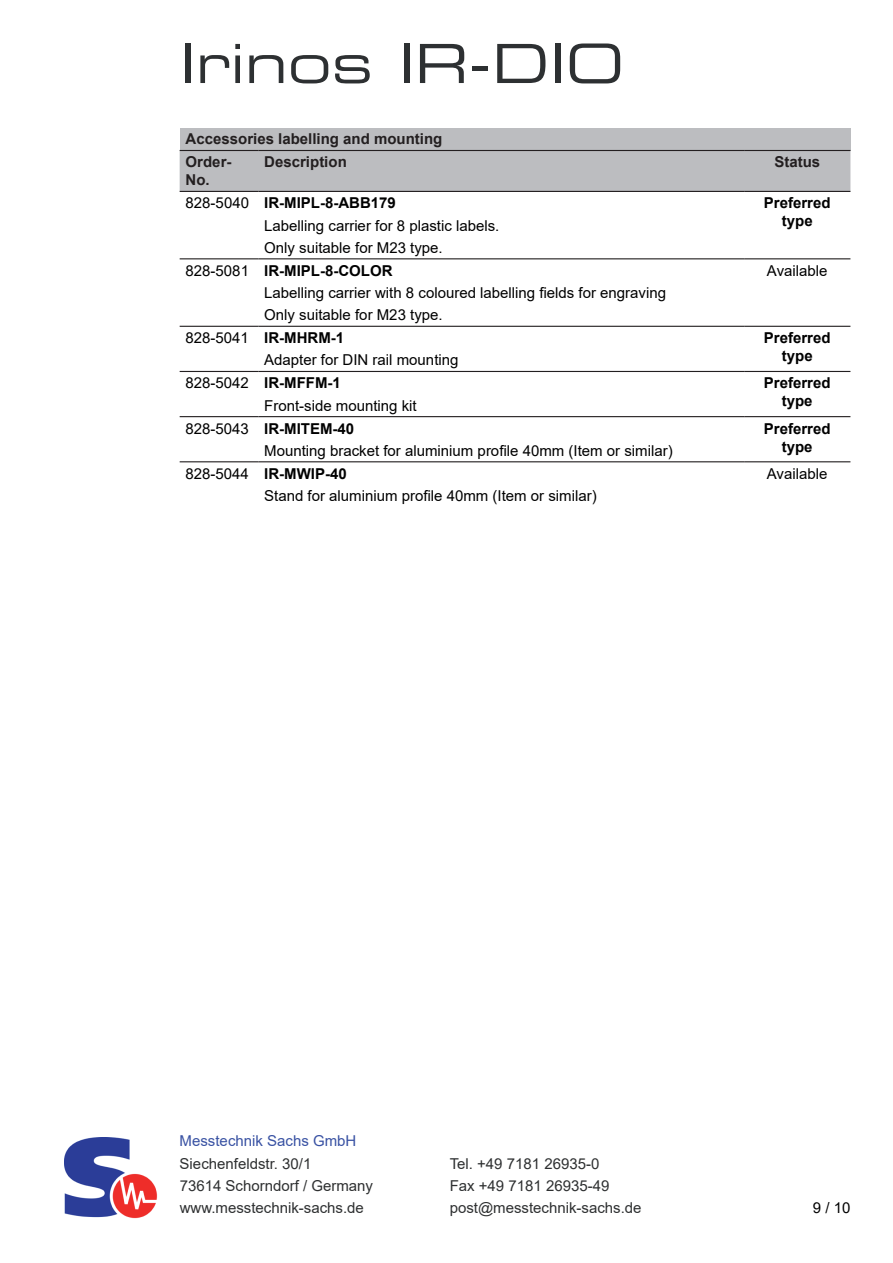
<style>
.page{position:relative;width:893px;height:1263px;background:#fff}
.page>*{position:absolute;margin:0;border:0;box-sizing:border-box;transform-origin:0 0}
.t1{font:54px "Eurostile LT Std Ex 2";color:#2d3032}
.t2{font:15px/22.2px "Arial";color:#000}
.t3{font:15px "Arial";color:#2e3031}
.t4{font:700 15px/23px "Arial";color:#231f20}
.t5{font:700 15px/18px "Arial";color:#000;text-align:center}
.t6{font:15px "Arial";color:#3952a3}
.s1{font-weight:700}
</style>
<div class="page">
<img style="left:65px;top:1137px;width:93px;height:82px">
<div style="left:180px;top:128px;width:670px;height:22px;background:#bcbdc0"></div>
<div style="left:180px;top:151px;width:670px;height:40px;background:#bcbdc0"></div>
<hr style="left:180px;top:150px;width:78px;height:1px;background:#231f20">
<hr style="left:258px;top:150px;width:486px;height:1px;background:#231f20">
<hr style="left:744px;top:150px;width:106px;height:1px;background:#231f20">
<hr style="left:180px;top:191px;width:78px;height:1px;background:#231f20">
<hr style="left:258px;top:191px;width:486px;height:1px;background:#231f20">
<hr style="left:744px;top:191px;width:106px;height:1px;background:#231f20">
<hr style="left:180px;top:258px;width:78px;height:1px;background:#231f20">
<hr style="left:258px;top:258px;width:486px;height:1px;background:#231f20">
<hr style="left:744px;top:258px;width:106px;height:1px;background:#231f20">
<hr style="left:180px;top:326px;width:78px;height:1px;background:#231f20">
<hr style="left:258px;top:326px;width:486px;height:1px;background:#231f20">
<hr style="left:744px;top:326px;width:106px;height:1px;background:#231f20">
<hr style="left:180px;top:371px;width:78px;height:1px;background:#231f20">
<hr style="left:258px;top:371px;width:486px;height:1px;background:#231f20">
<hr style="left:744px;top:371px;width:106px;height:1px;background:#231f20">
<hr style="left:180px;top:416px;width:78px;height:1px;background:#231f20">
<hr style="left:258px;top:416px;width:486px;height:1px;background:#231f20">
<hr style="left:744px;top:416px;width:106px;height:1px;background:#231f20">
<hr style="left:180px;top:461px;width:78px;height:1px;background:#231f20">
<hr style="left:258px;top:461px;width:486px;height:1px;background:#231f20">
<hr style="left:744px;top:461px;width:106px;height:1px;background:#231f20">
<h1 class="t1" style="left:180px;top:27px;width:446px">Irinos IR-DIO</h1>
<p class="t4" style="left:186px;top:128px;width:258px">Accessories labelling and mounting<br>Order-</p>
<p class="t4" style="left:186px;top:169px;width:26px">No.</p>
<p class="t4" style="left:264px;top:151px;width:84px">Description</p>
<p class="t4" style="left:774px;top:151px;width:47px">Status</p>
<p class="t2" style="left:264px;top:192px;width:237px;text-indent:-79px">828-5040 <span class="s1">IR-MIPL-8-ABB179<br></span>Labelling carrier for 8 plastic labels.<br>Only suitable for M23 type.</p>
<p class="t5" style="left:764px;top:194px;width:68px">Preferred type</p>
<p class="t2" style="left:264px;top:259px;width:403px;text-indent:-79px">828-5081 <span class="s1">IR-MIPL-8-COLOR<br></span>Labelling carrier with 8 coloured labelling fields for engraving<br>Only suitable for M23 type.</p>
<p class="t2" style="left:767px;top:259px;width:62px">Available</p>
<p class="t2" style="left:264px;top:327px;width:196px;text-indent:-79px">828-5041 <span class="s1">IR-MHRM-1<br></span>Adapter for DIN rail mounting</p>
<p class="t5" style="left:764px;top:329px;width:68px">Preferred type</p>
<p class="t2" style="left:264px;top:372px;width:154px;text-indent:-79px">828-5042 <span class="s1">IR-MFFM-1<br></span>Front-side mounting kit</p>
<p class="t5" style="left:764px;top:374px;width:68px">Preferred type</p>
<p class="t2" style="left:264px;top:417px;width:410px;text-indent:-79px">828-5043 <span class="s1">IR-MITEM-40<br></span>Mounting bracket for aluminium profile 40mm (Item or similar)</p>
<p class="t5" style="left:764px;top:419px;width:68px">Preferred type</p>
<p class="t2" style="left:264px;top:462px;width:334px;text-indent:-79px">828-5044 <span class="s1">IR-MWIP-40<br></span>Stand for aluminium profile 40mm (Item or similar)</p>
<p class="t2" style="left:767px;top:462px;width:62px">Available</p>
<p class="t6" style="left:180px;top:1131px;width:178px">Messtechnik Sachs GmbH</p>
<p class="t3" style="left:180px;top:1153px;width:133px">Siechenfeldstr. 30/1</p>
<p class="t3" style="left:450px;top:1153px;width:151px">Tel. +49 7181 26935-0</p>
<p class="t3" style="left:180px;top:1175px;width:195px">73614 Schorndorf / Germany</p>
<p class="t3" style="left:450px;top:1175px;width:161px">Fax +49 7181 26935-49</p>
<p class="t3" style="left:180px;top:1197px;width:186px">www.messtechnik-sachs.de</p>
<p class="t3" style="left:450px;top:1197px;width:193px">post@messtechnik-sachs.de</p>
<p class="t2" style="left:813px;top:1196px;width:39px">9 / 10</p>
</div>
